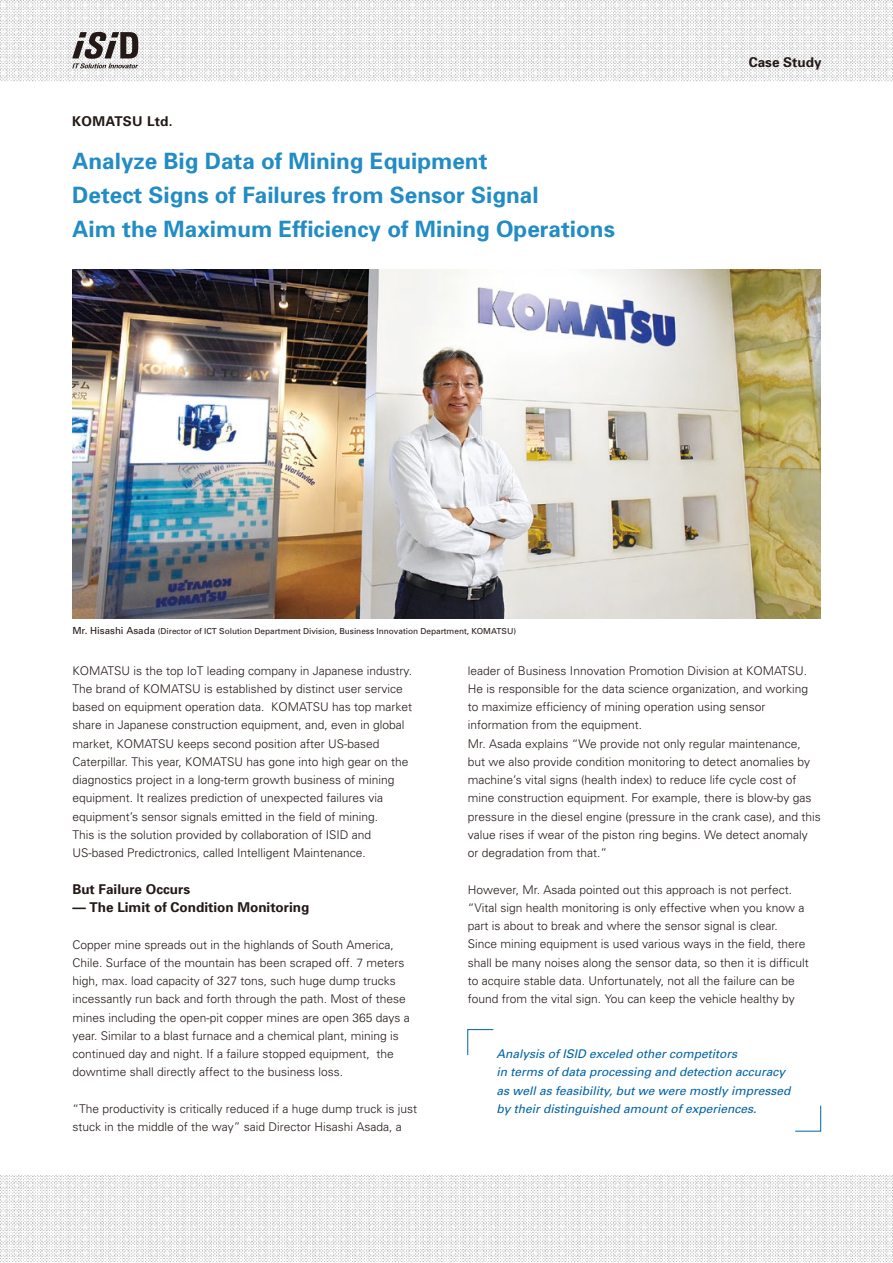
<style>
.page{position:relative;width:893px;height:1263px;background:#fff}
.page>*{position:absolute;margin:0;border:0;box-sizing:border-box;transform-origin:0 0}
.t1{font:700 22.5px/33.8px "Univers";color:#228cc4}
.t2{font:700 13.5px "Univers";color:#231916}
.t3{font:700 13.5px "Univers";letter-spacing:.02em;color:#231916}
.t4{font:300 12px/18.3px "Univers";color:#231916}
.t5{font:italic 12px/18.3px "Univers";color:#0063a4}
.t6{font:8.25px "Univers";color:#231916}
.s1{font-size:9.75px}
</style>
<div class="page">
<img style="left:0;top:0;width:893px;height:1262px">
<div style="left:0;top:83px;width:893px;height:1092px;background:#fff"></div>
<svg style="left:72px;top:32px;width:66px;height:36px"></svg>
<svg style="left:467px;top:1029px;width:27px;height:26px"></svg>
<svg style="left:795px;top:1105px;width:26px;height:26px"></svg>
<img style="left:72px;top:269px;width:749px;height:349px">
<p class="t3" style="left:72px;top:113px;width:102px">KOMATSU Ltd.</p>
<h1 class="t1" style="left:72px;top:144px;width:544px">Analyze Big Data of Mining Equipment<br>Detect Signs of Failures from Sensor Signal<br>Aim the Maximum Efficiency of Mining Operations</h1>
<p class="t2" style="left:749px;top:54px;width:74px">Case Study</p>
<p class="t6" style="left:72px;top:626px;width:445px"><span class="s1">Mr. Hisashi Asada</span> (Director of ICT Solution Department Division, Business Innovation Department, KOMATSU)</p>
<p class="t4" style="left:72px;top:661px;width:341px">KOMATSU is the top IoT leading company in Japanese industry.<br>The brand of KOMATSU is established by distinct user service based on equipment operation data. KOMATSU has top market share in Japanese construction equipment, and, even in global market, KOMATSU keeps second position after US-based Caterpillar. This year, KOMATSU has gone into high gear on the diagnostics project in a long-term growth business of mining equipment. It realizes prediction of unexpected failures via equipment’s sensor signals emitted in the field of mining.<br>This is the solution provided by collaboration of ISID and US-based Predictronics, called Intelligent Maintenance.</p>
<p class="t2" style="left:72px;top:880px;width:119px">But Failure Occurs</p>
<p class="t2" style="left:72px;top:898px;width:239px">— The Limit of Condition Monitoring</p>
<p class="t4" style="left:72px;top:935px;width:339px">Copper mine spreads out in the highlands of South America, Chile. Surface of the mountain has been scraped off. 7 meters high, max. load capacity of 327 tons, such huge dump trucks incessantly run back and forth through the path. Most of these mines including the open-pit copper mines are open 365 days a year. Similar to a blast furnace and a chemical plant, mining is continued day and night. If a failure stopped equipment, the downtime shall directly affect to the business loss.</p>
<p class="t4" style="left:72px;top:1099px;width:346px">“The productivity is critically reduced if a huge dump truck is just stuck in the middle of the way” said Director Hisashi Asada, a</p>
<p class="t4" style="left:468px;top:661px;width:354px">leader of Business Innovation Promotion Division at KOMATSU.<br>He is responsible for the data science organization, and working to maximize efficiency of mining operation using sensor information from the equipment.<br>Mr. Asada explains “We provide not only regular maintenance, but we also provide condition monitoring to detect anomalies by machine’s vital signs (health index) to reduce life cycle cost of mine construction equipment. For example, there is blow-by gas pressure in the diesel engine (pressure in the crank case), and this value rises if wear of the piston ring begins. We detect anomaly or degradation from that.”</p>
<p class="t4" style="left:468px;top:880px;width:342px">However, Mr. Asada pointed out this approach is not perfect. “Vital sign health monitoring is only effective when you know a part is about to break and where the sensor signal is clear.<br>Since mining equipment is used various ways in the field, there shall be many noises along the sensor data, so then it is difficult to acquire stable data. Unfortunately, not all the failure can be found from the vital sign. You can keep the vehicle healthy by</p>
<p class="t5" style="left:496px;top:1044px;width:296px">Analysis of ISID exceled other competitors<br>in terms of data processing and detection accuracy as well as feasibility, but we were mostly impressed by their distinguished amount of experiences.</p>
</div>
